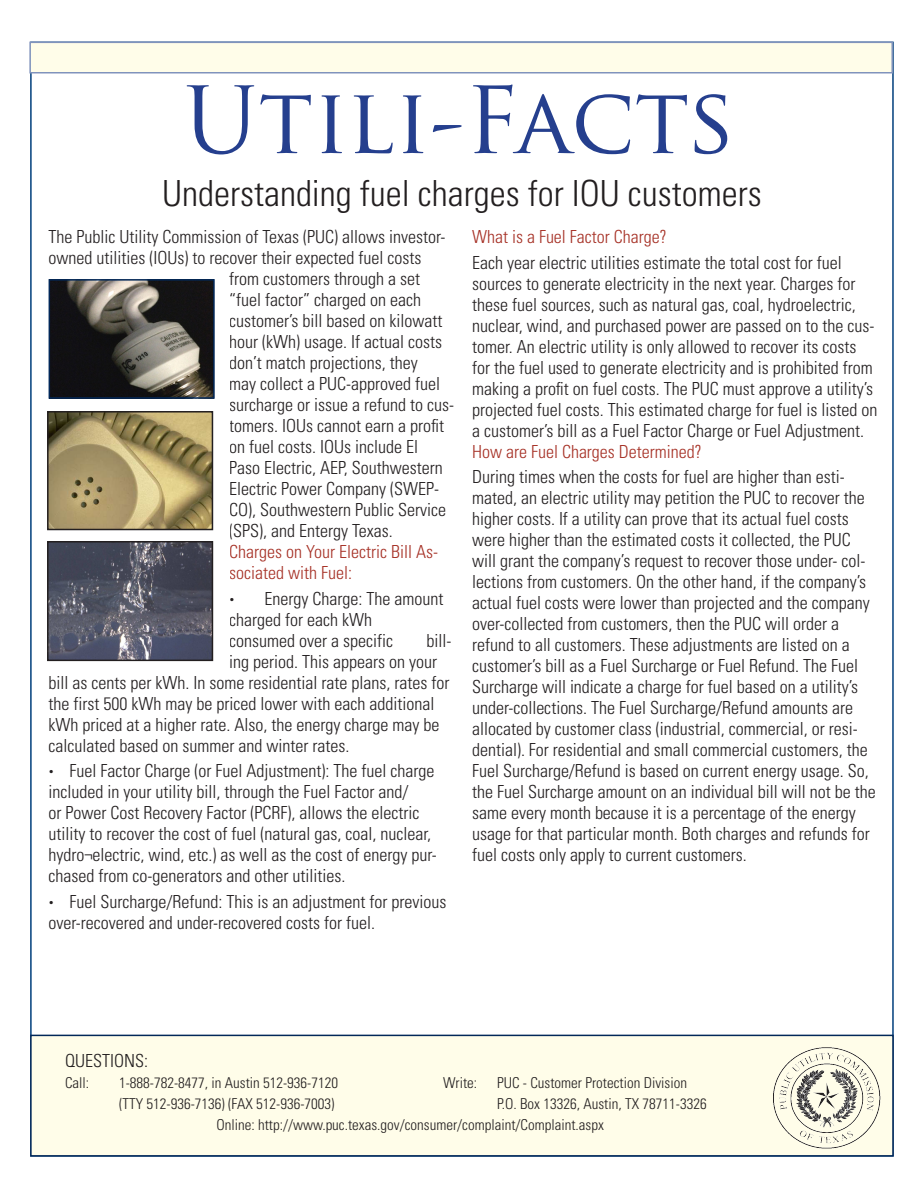
<style>
.page{position:relative;width:918px;height:1188px;background:#fff}
.page>*{position:absolute;margin:0;border:0;box-sizing:border-box;transform-origin:0 0}
.t1{font:90px "Trajan Pro";letter-spacing:-.005em;color:#253f8e}
.t2{font:300 condensed 36px "Univers LT Std";color:#231f20}
.Bullets{font:300 condensed 18px/21px "Univers LT Std";color:#231f20}
.Red_sub_headers{font:300 condensed 18px/21px "Univers LT Std";color:#a63126}
.t3{font:300 condensed 15px "Univers LT Std";color:#231f20}
.s1{font-family:"Mrs Eaves OT";font-weight:400;font-stretch:normal;font-size:21px}
</style>
<div class="page">
<div style="left:29px;top:42px;width:864px;height:32px;background:#fffde9;border:2px solid #8093bc"></div>
<div style="left:30px;top:1035px;width:864px;height:122px;background:#fffde9;border:2px solid #022859"></div>
<img style="left:52px;top:282px;width:160px;height:114px">
<div style="left:49px;top:279px;width:166px;height:120px;border:2px solid #022859"></div>
<img style="left:50px;top:414px;width:160px;height:113px">
<div style="left:47px;top:411px;width:166px;height:119px;border:2px solid #231f20"></div>
<img style="left:50px;top:544px;width:160px;height:114px">
<div style="left:47px;top:541px;width:166px;height:120px;border:2px solid #231f20"></div>
<img style="left:773px;top:1047px;width:108px;height:102px">
<p class="t1" style="left:184px;top:63px;width:553px">Utili-Facts</p>
<p class="t2" style="left:162px;top:171px;width:601px">Understanding fuel charges for IOU customers</p>
<p class="Bullets" style="left:49px;top:226px;width:398px">The Public Utility Commission of Texas (PUC) allows investor-</p>
<p class="Bullets" style="left:49px;top:247px;width:374px">owned utilities (IOUs) to recover their expected fuel costs</p>
<p class="Bullets" style="left:229px;top:268px;width:192px">from customers through a set</p>
<p class="Bullets" style="left:229px;top:289px;width:193px">“fuel factor” charged on each</p>
<p class="Bullets" style="left:229px;top:310px;width:215px">customer’s bill based on kilowatt</p>
<p class="Bullets" style="left:229px;top:331px;width:214px">hour (kWh) usage. If actual costs</p>
<p class="Bullets" style="left:229px;top:352px;width:190px">don’t match projections, they</p>
<p class="Bullets" style="left:229px;top:373px;width:212px">may collect a PUC-approved fuel</p>
<p class="Bullets" style="left:229px;top:394px;width:226px">surcharge or issue a refund to cus-</p>
<p class="Bullets" style="left:229px;top:415px;width:216px">tomers. IOUs cannot earn a profit</p>
<p class="Bullets" style="left:229px;top:436px;width:190px">on fuel costs. IOUs include El</p>
<p class="Bullets" style="left:229px;top:457px;width:215px">Paso Electric, AEP, Southwestern</p>
<p class="Bullets" style="left:229px;top:478px;width:211px">Electric Power Company (SWEP-</p>
<p class="Bullets" style="left:229px;top:499px;width:218px">CO), Southwestern Public Service</p>
<p class="Bullets" style="left:229px;top:520px;width:165px">(SPS), and Entergy Texas.</p>
<p class="Red_sub_headers" style="left:229px;top:541px;width:210px">Charges on Your Electric Bill As&shy;sociated with Fuel:</p>
<p class="Bullets" style="left:229px;top:588px;width:216px"><span class="s1">•</span> Energy Charge: The amount charged for each kWh<br>consumed over a specific</p>
<p class="Red_sub_headers" style="left:472px;top:226px;width:196px">What is a Fuel Factor Charge?</p>
<p class="Bullets" style="left:472px;top:252px;width:407px">Each year electric utilities estimate the total cost for fuel sources to generate electricity in the next year. Charges for these fuel sources, such as natural gas, coal, hydroelectric, nuclear, wind, and purchased power are passed on to the cus&shy;tomer. An electric utility is only allowed to recover its costs for the fuel used to generate electricity and is prohibited from making a profit on fuel costs. The PUC must approve a utility’s projected fuel costs. This estimated charge for fuel is listed on a customer’s bill as a Fuel Factor Charge or Fuel Adjustment.</p>
<p class="Red_sub_headers" style="left:472px;top:441px;width:231px">How are Fuel Charges Determined?</p>
<p class="Bullets" style="left:472px;top:466px;width:405px">During times when the costs for fuel are higher than esti&shy;mated, an electric utility may petition the PUC to recover the higher costs. If a utility can prove that its actual fuel costs were higher than the estimated costs it collected, the PUC will grant the company’s request to recover those under- col&shy;lections from customers. On the other hand, if the company’s actual fuel costs were lower than projected and the company over-collected from customers, then the PUC will order a refund to all customers. These adjustments are listed on a customer’s bill as a Fuel Surcharge or Fuel Refund. The Fuel Surcharge will indicate a charge for fuel based on a utility’s under-collections. The Fuel Surcharge/Refund amounts are allocated by customer class (industrial, commercial, or resi&shy;dential). For residential and small commercial customers, the Fuel Surcharge/Refund is based on current energy usage. So, the Fuel Surcharge amount on an individual bill will not be the same every month because it is a percentage of the energy usage for that particular month. Both charges and refunds for fuel costs only apply to current customers.</p>
<p class="Bullets" style="left:427px;top:630px;width:26px">bill-</p>
<p class="Bullets" style="left:229px;top:651px;width:209px">ing period. This appears on your</p>
<p class="Bullets" style="left:49px;top:672px;width:402px">bill as cents per kWh. In some residential rate plans, rates for</p>
<p class="Bullets" style="left:49px;top:693px;width:387px">the first 500 kWh may be priced lower with each additional</p>
<p class="Bullets" style="left:49px;top:714px;width:392px">kWh priced at a higher rate. Also, the energy charge may be</p>
<p class="Bullets" style="left:49px;top:735px;width:302px">calculated based on summer and winter rates.</p>
<p class="Bullets" style="left:49px;top:760px;width:390px"><span class="s1">•</span> Fuel Factor Charge (or Fuel Adjustment): The fuel charge included in your utility bill, through the Fuel Factor and/<br>or Power Cost Recovery Factor (PCRF), allows the electric utility to recover the cost of fuel (natural gas, coal, nuclear, hydro¬electric, wind, etc.) as well as the cost of energy pur&shy;chased from co-generators and other utilities.</p>
<p class="Bullets" style="left:49px;top:891px;width:399px"><span class="s1">•</span> Fuel Surcharge/Refund: This is an adjustment for previous over-recovered and under-recovered costs for fuel.</p>
<p class="Bullets" style="left:65px;top:1050px;width:84px">QUESTIONS:</p>
<p class="t3" style="left:65px;top:1074px;width:26px">Call:</p>
<p class="t3" style="left:119px;top:1074px;width:221px">1-888-782-8477, in Austin 512-936-7120</p>
<p class="t3" style="left:443px;top:1074px;width:36px">Write:</p>
<p class="t3" style="left:497px;top:1074px;width:191px">PUC - Customer Protection Division</p>
<p class="t3" style="left:119px;top:1095px;width:217px">(TTY 512-936-7136) (FAX 512-936-7003)</p>
<p class="t3" style="left:497px;top:1095px;width:211px">P.O. Box 13326, Austin, TX 78711-3326</p>
<p class="t3" style="left:216px;top:1116px;width:389px">Online: http://www.puc.texas.gov/consumer/complaint/Complaint.aspx</p>
</div>
